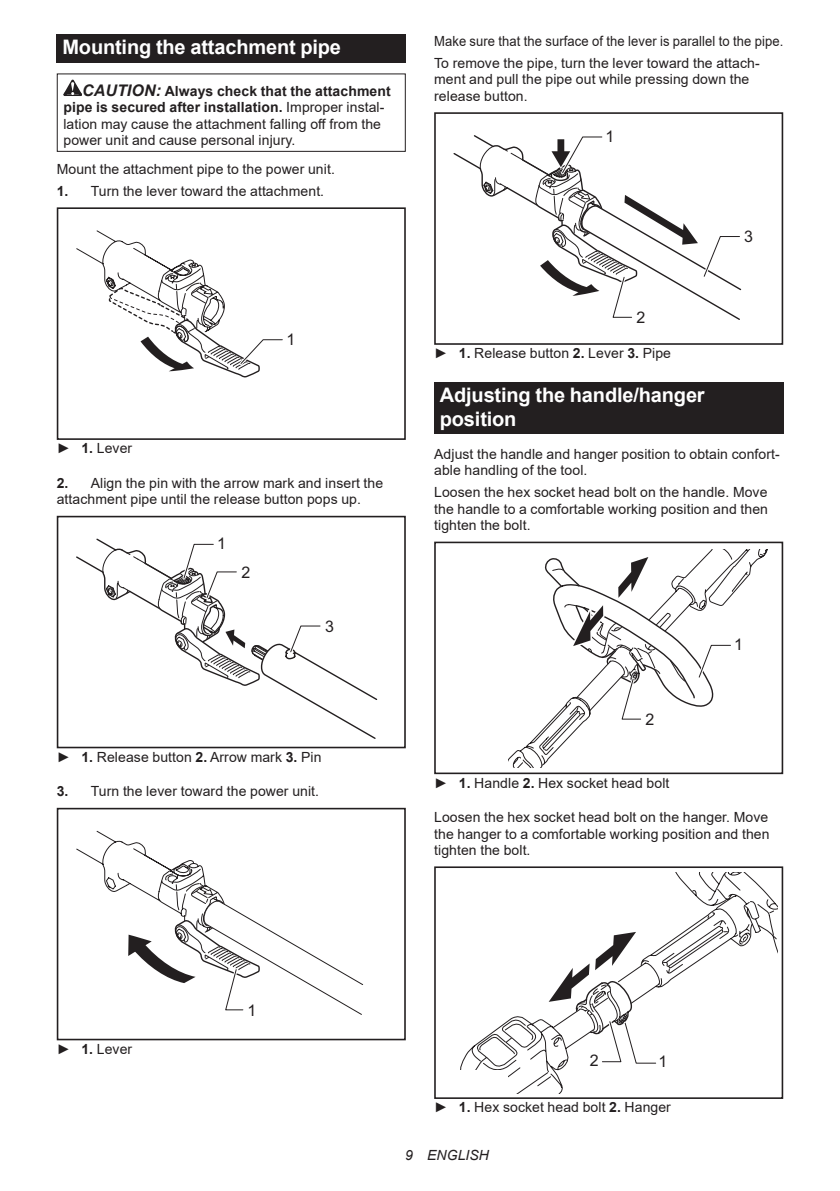
<style>
.page{position:relative;width:840px;height:1191px;background:#fff}
.page>*{position:absolute;margin:0;border:0;box-sizing:border-box;transform-origin:0 0}
.t1{font:700 20px/23.4px "Arial";letter-spacing:-.01em;color:#fff}
.t2{font:16px "Arial";color:#231f20}
.t3{font:14px/16.4px "Arial";letter-spacing:.005em;color:#231f20}
.t4{font:14px/22px "Arial";letter-spacing:.005em;color:#231f20;scale:.93 1}
.t5{font:italic 14px "Arial";letter-spacing:.005em;color:#231f20}
.s1{font-weight:700;font-style:italic;font-size:16px}
.s2{font-weight:700}
</style>
<div class="page">
<div style="left:57px;top:34px;width:348px;height:29px;background:#231f20"></div>
<svg style="left:63px;top:80px;width:19px;height:16px"></svg>
<div style="left:57px;top:73px;width:348px;height:79px;border:1px solid #231f20"></div>
<div style="left:57px;top:207px;width:348px;height:233px;border:2px solid #231f20"></div>
<svg style="left:76px;top:230px;width:207px;height:148px"></svg>
<div style="left:57px;top:516px;width:348px;height:232px;border:2px solid #231f20"></div>
<svg style="left:76px;top:538px;width:302px;height:201px"></svg>
<div style="left:57px;top:808px;width:348px;height:232px;border:2px solid #231f20"></div>
<svg style="left:76px;top:830px;width:287px;height:185px"></svg>
<div style="left:434px;top:112px;width:348px;height:233px;border:2px solid #231f20"></div>
<svg style="left:453px;top:135px;width:289px;height:185px"></svg>
<div style="left:434px;top:382px;width:348px;height:52px;background:#231f20"></div>
<svg style="left:525px;top:549px;width:241px;height:217px"></svg>
<div style="left:434px;top:541px;width:348px;height:233px;border:2px solid #231f20"></div>
<svg style="left:542px;top:552px;width:191px;height:170px"></svg>
<svg style="left:460px;top:872px;width:317px;height:221px"></svg>
<div style="left:434px;top:1070px;width:73px;height:29px;background:#fff"></div>
<div style="left:434px;top:866px;width:348px;height:233px;border:2px solid #231f20"></div>
<svg style="left:548px;top:932px;width:110px;height:134px"></svg>
<h1 class="t1" style="left:62px;top:36px;width:280px">Mounting the attachment pipe</h1>
<p class="t3" style="left:63px;top:83px;width:328px;text-indent:19px"><span class="s1">CAUTION:</span> <span class="s2">Always check that the attachment pipe is secured after installation.</span> Improper instal&shy;lation may cause the attachment falling off from the power unit and cause personal injury.</p>
<p class="t3" style="left:57px;top:161px;width:279px">Mount the attachment pipe to the power unit.</p>
<p class="t3" style="left:57px;top:183px;width:269px"><span class="s2">1.</span> Turn the lever toward the attachment.</p>
<p class="t2" style="left:286px;top:329px;width:10px">1</p>
<p class="t3" style="left:57px;top:440px;width:77px">► <span class="s2">1.</span> Lever</p>
<p class="t3" style="left:57px;top:475px;width:328px"><span class="s2">2.</span> Align the pin with the arrow mark and insert the attachment pipe until the release button pops up.</p>
<p class="t2" style="left:217px;top:533px;width:10px">1</p>
<p class="t2" style="left:241px;top:561px;width:10px">2</p>
<p class="t2" style="left:325px;top:616px;width:10px">3</p>
<p class="t3" style="left:57px;top:748px;width:266px">► <span class="s2">1.</span> Release button <span class="s2">2.</span> Arrow mark <span class="s2">3.</span> Pin</p>
<p class="t3" style="left:57px;top:783px;width:264px"><span class="s2">3.</span> Turn the lever toward the power unit.</p>
<p class="t4" style="left:434px;top:30px;width:377px">Make sure that the surface of the lever is parallel to the pipe.<br>To remove the pipe, turn the lever toward the attach-</p>
<p class="t3" style="left:434px;top:71px;width:316px">ment and pull the pipe out while pressing down the release button.</p>
<p class="t2" style="left:605px;top:126px;width:10px">1</p>
<p class="t2" style="left:743px;top:226px;width:10px">3</p>
<p class="t2" style="left:636px;top:307px;width:10px">2</p>
<p class="t3" style="left:434px;top:345px;width:238px">► <span class="s2">1.</span> Release button <span class="s2">2.</span> Lever <span class="s2">3.</span> Pipe</p>
<h1 class="t1" style="left:439px;top:384px;width:266px">Adjusting the handle/hanger position</h1>
<p class="t3" style="left:434px;top:446px;width:347px">Adjust the handle and hanger position to obtain confort&shy;able handling of the tool.</p>
<p class="t3" style="left:434px;top:484px;width:335px;text-align:justify">Loosen the hex socket head bolt on the handle. Move the handle to a comfortable working position and then tighten the bolt.</p>
<p class="t2" style="left:645px;top:708px;width:10px">2</p>
<p class="t2" style="left:733px;top:634px;width:10px">1</p>
<p class="t3" style="left:434px;top:774px;width:237px">► <span class="s2">1.</span> Handle <span class="s2">2.</span> Hex socket head bolt</p>
<p class="t3" style="left:434px;top:809px;width:337px;text-align:justify">Loosen the hex socket head bolt on the hanger. Move the hanger to a comfortable working position and then tighten the bolt.</p>
<p class="t3" style="left:57px;top:1040px;width:77px">► <span class="s2">1.</span> Lever</p>
<p class="t2" style="left:247px;top:999px;width:10px">1</p>
<p class="t2" style="left:589px;top:1049px;width:10px">2</p>
<p class="t2" style="left:658px;top:1051px;width:10px">1</p>
<p class="t3" style="left:434px;top:1099px;width:238px">► <span class="s2">1.</span> Hex socket head bolt <span class="s2">2.</span> Hanger</p>
<p class="t5" style="left:405px;top:1146px;width:85px">9 ENGLISH</p>
</div>
